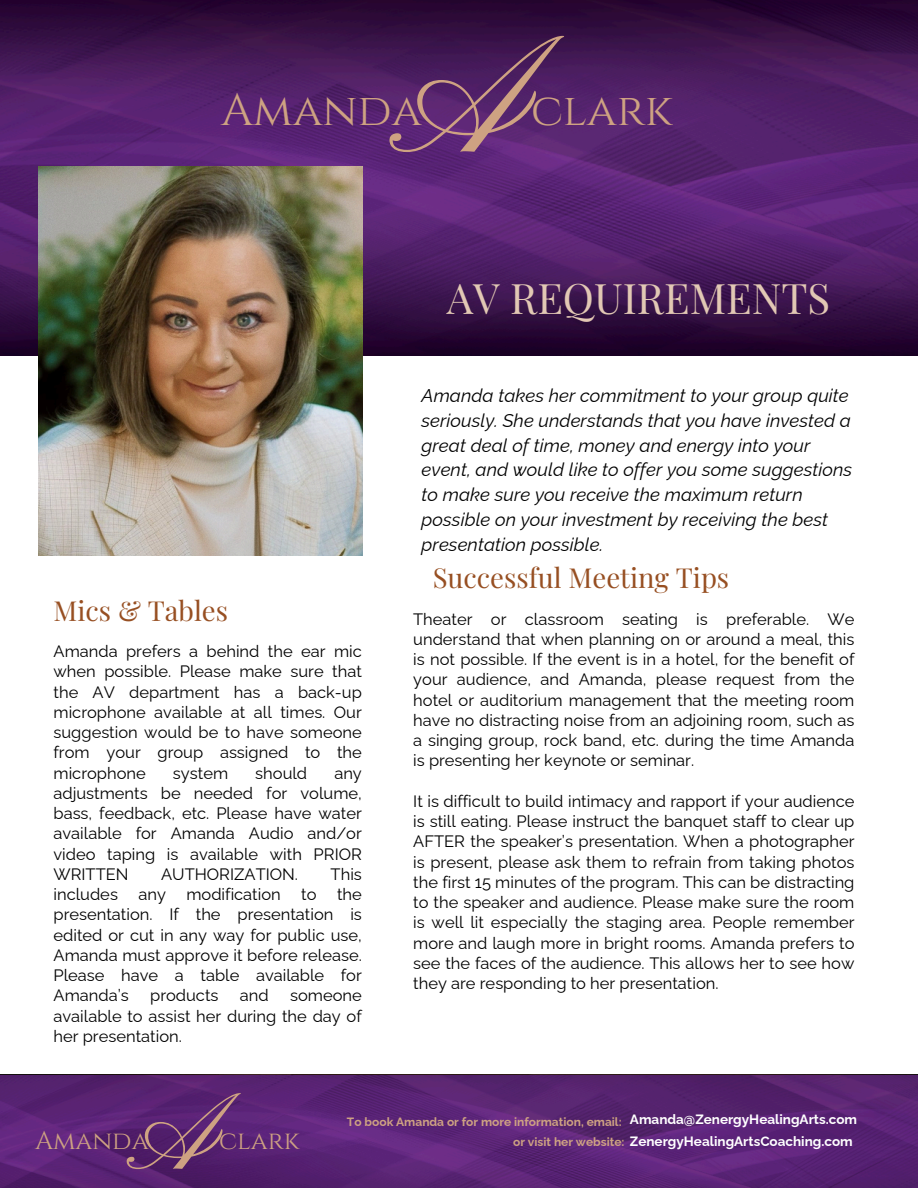
<style>
.page{position:relative;width:918px;height:1188px;background:#fff}
.page>*{position:absolute;margin:0;border:0;box-sizing:border-box;transform-origin:0 0}
.t1{font:168.9px "Pinyon Script";color:#cea282}
.t2{font:110.4px "Pinyon Script";color:#cea282}
.t3{font:45px "Cinzel";color:#cea282}
.t4{font:42px "Playfair Display";color:#e2c8b4}
.t5{font:27.45px "Playfair Display";color:#974f22}
.t6{font:25.5px "Cinzel";color:#cea282}
.t7{font:italic 18.45px/24.8px "Raleway";letter-spacing:.005em;color:#000}
.t8{font:16.5px/20.2px "Raleway";color:#000;text-align:justify}
.t9{font:700 13.5px "Raleway";color:#fff}
.t10{font:700 12px "Raleway";color:#cea282}
</style>
<div class="page">
<img style="left:0;top:0;width:918px;height:356px">
<img style="left:38px;top:166px;width:324px;height:390px">
<img style="left:0;top:1076px;width:918px;height:112px">
<h6 class="t1" style="left:406px;top:6px;width:126px">A</h6>
<p class="t3" style="left:221px;top:81px;width:202px">Amanda</p>
<p class="t3" style="left:531px;top:81px;width:143px">clark</p>
<h2 class="t4" style="left:447px;top:269px;width:385px">AV REQUIREMENTS</h2>
<p class="t5" style="left:54px;top:591px;width:176px">Mics &amp; Tables</p>
<h4 class="t8" style="left:54px;top:641px;width:310px">Amanda prefers a behind the ear mic when possible. Please make sure that the AV department has a back-up microphone available at all times. Our suggestion would be to have someone from your group assigned to the microphone</h4>
<h4 class="t8" style="left:173px;top:763px;width:57px">system</h4>
<h4 class="t8" style="left:255px;top:763px;width:53px">should</h4>
<h4 class="t8" style="left:54px;top:763px;width:310px;text-indent:281px">any adjustments be needed for volume, bass, feedback, etc. Please have water available for Amanda Audio and/or video taping is available with PRIOR WRITTEN</h4>
<h4 class="t8" style="left:54px;top:864px;width:310px;text-indent:277px">This includes any modification to the presentation. If the presentation is edited or cut in any way for public use, Amanda must approve it before release.<br>Please have a table available for Amanda’s</h4>
<h4 class="t8" style="left:161px;top:864px;width:138px">AUTHORIZATION.</h4>
<h4 class="t8" style="left:150px;top:985px;width:70px">products</h4>
<h4 class="t8" style="left:240px;top:985px;width:30px">and</h4>
<h4 class="t8" style="left:54px;top:985px;width:310px;text-indent:237px">someone available to assist her during the day of her presentation.</h4>
<h1 class="t7" style="left:422px;top:383px;width:432px">Amanda takes her commitment to your group quite seriously. She understands that you have invested a great deal of time, money and energy into your event, and would like to offer you some suggestions to make sure you receive the maximum return possible on your investment by receiving the best presentation possible.</h1>
<h3 class="t5" style="left:433px;top:559px;width:298px">Successful Meeting Tips</h3>
<h5 class="t8" style="left:413px;top:609px;width:443px">Theater or classroom seating is preferable. We understand that when planning on or around a meal, this is not possible. If the event is in a hotel, for the benefit of your audience, and Amanda, please request from the hotel or auditorium management that the meeting room have no distracting noise from an adjoining room, such as a singing group, rock band, etc. during the time Amanda is presenting her keynote or seminar.</h5>
<h3 class="t8" style="left:413px;top:791px;width:443px">It is difficult to build intimacy and rapport if your audience is still eating. Please instruct the banquet staff to clear up AFTER the speaker’s presentation. When a photographer is present, please ask them to refrain from taking photos the first 15 minutes of the program. This can be distracting to the speaker and audience. Please make sure the room is well lit especially the staging area. People remember more and laugh more in bright rooms. Amanda prefers to see the faces of the audience. This allows her to see how they are responding to her presentation.</h3>
<h6 class="t2" style="left:138px;top:1074px;width:83px">A</h6>
<p class="t9" style="left:630px;top:1111px;width:229px">Amanda@ZenergyHealingArts.com</p>
<h5 class="t10" style="left:347px;top:1114px;width:276px">To book Amanda or for more information, email:</h5>
<p class="t10" style="left:513px;top:1134px;width:113px">or visit her website:</p>
<h3 class="t6" style="left:35px;top:1124px;width:115px">Amanda</h3>
<p class="t6" style="left:219px;top:1124px;width:82px">clark</p>
<h3 class="t9" style="left:630px;top:1134px;width:224px">ZenergyHealingArtsCoaching.com</h3>
</div>
